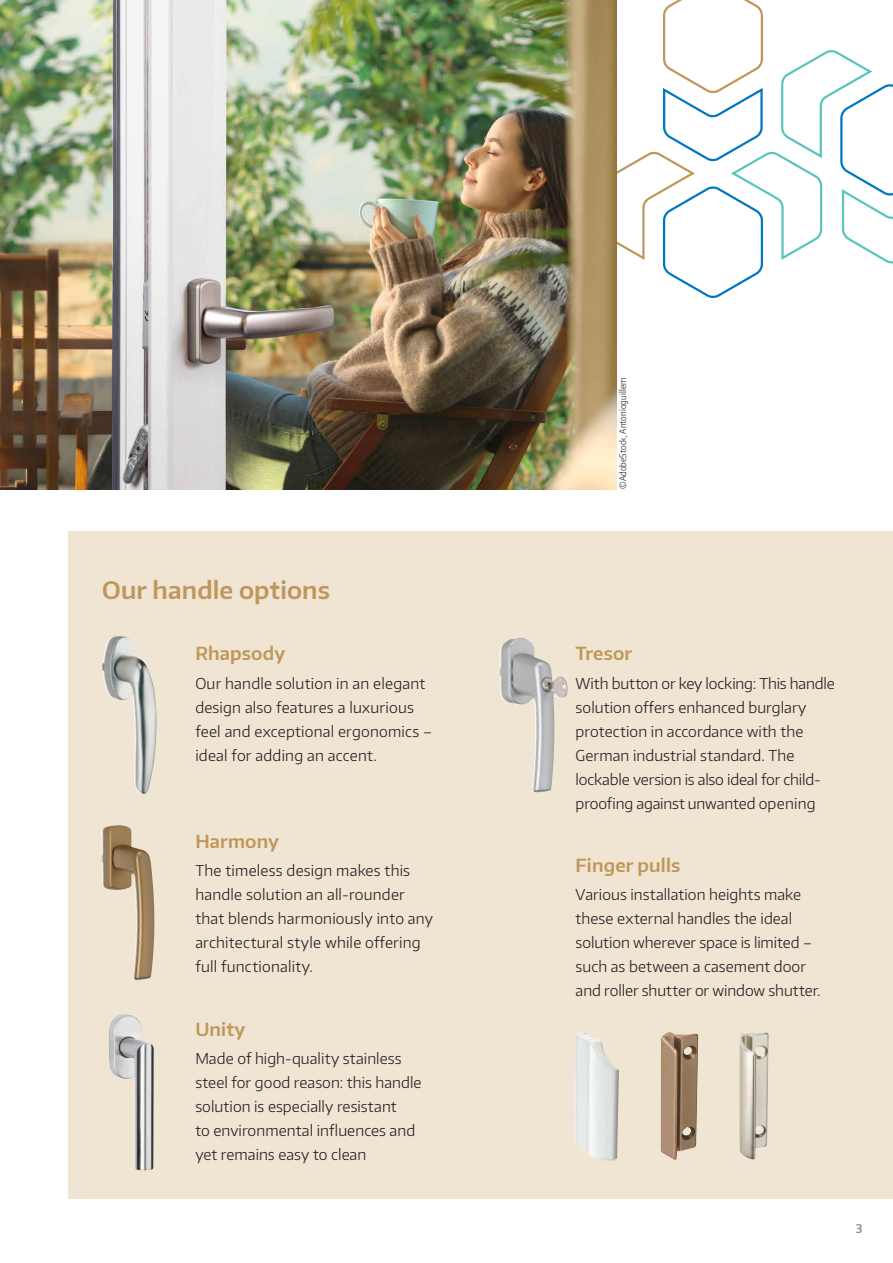
<style>
.page{position:relative;width:893px;height:1263px;background:#fff}
.page>*{position:absolute;margin:0;border:0;box-sizing:border-box;transform-origin:0 0}
.Subheadline_16auf20_gold{font:600 24px "Encode Sans Normal";letter-spacing:.005em;color:#be985a}
.Subheadline_12pt_Gold{font:600 18px "Encode Sans Normal";letter-spacing:.01em;color:#be985a}
.Bodytext{font:300 15px/24px "Encode Sans Normal";letter-spacing:.005em;color:#231f20}
.t1{font:600 12px "Encode Sans Normal";color:#231f20}
.Subheadline_12pt_Gold-2{font:300 9px "Encode Sans Condensed";letter-spacing:.01em;color:#231f20}
</style>
<div class="page">
<div style="left:68px;top:531px;width:825px;height:668px;background:#f0e4d3"></div>
<svg style="left:617px;top:0;width:276px;height:298px"></svg>
<img style="left:0;top:0;width:617px;height:489px">
<img style="left:739px;top:1032px;width:30px;height:128px">
<img style="left:660px;top:1032px;width:39px;height:128px">
<img style="left:574px;top:1032px;width:45px;height:129px">
<img style="left:102px;top:636px;width:55px;height:158px">
<img style="left:101px;top:825px;width:53px;height:156px">
<img style="left:109px;top:1014px;width:45px;height:156px">
<img style="left:500px;top:638px;width:68px;height:155px">
<p class="Subheadline_16auf20_gold" style="left:102px;top:574px;width:229px">Our handle options</p>
<p class="Subheadline_12pt_Gold" style="left:195px;top:642px;width:91px">Rhapsody</p>
<p class="Bodytext" style="left:195px;top:671px;width:238px">Our handle solution in an elegant design also features a luxurious feel and exceptional ergonomics – ideal for adding an accent.</p>
<p class="Subheadline_12pt_Gold" style="left:195px;top:829px;width:85px">Harmony</p>
<p class="Bodytext" style="left:195px;top:858px;width:239px">The timeless design makes this handle solution an all-rounder that blends harmoniously into any architectural style while offering full functionality.</p>
<p class="Subheadline_12pt_Gold" style="left:195px;top:1017px;width:51px">Unity</p>
<p class="Bodytext" style="left:195px;top:1046px;width:228px">Made of high-quality stainless steel for good reason: this handle solution is especially resistant<br>to environmental influences and yet remains easy to clean</p>
<p class="Subheadline_12pt_Gold-2" style="left:617px;top:489px;width:113px;rotate:-90deg">©AdobeStock, Antonioguillem</p>
<p class="Subheadline_12pt_Gold" style="left:576px;top:642px;width:58px">Tresor</p>
<p class="Bodytext" style="left:576px;top:671px;width:261px">With button or key locking: This handle solution offers enhanced burglary protection in accordance with the German industrial standard. The lockable version is also ideal for child&shy;proofing against unwanted opening</p>
<p class="Subheadline_12pt_Gold" style="left:576px;top:853px;width:106px">Finger pulls</p>
<p class="Bodytext" style="left:576px;top:882px;width:246px">Various installation heights make these external handles the ideal solution wherever space is limited – such as between a casement door and roller shutter or window shutter.</p>
<p class="t1" style="left:856px;top:1220px;width:8px">3</p>
</div>
